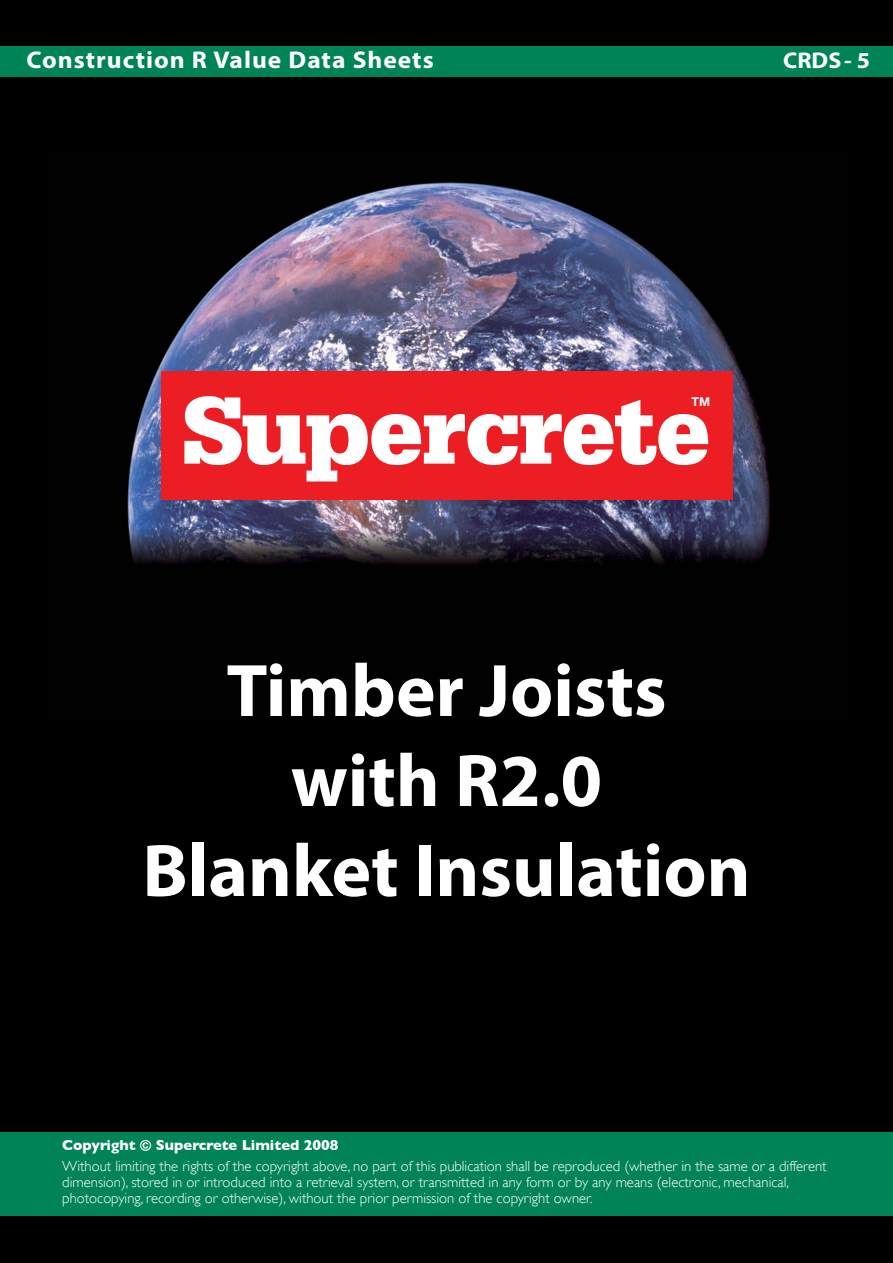
<style>
.page{position:relative;width:893px;height:1263px;background:#000}
.page>*{position:absolute;margin:0;border:0;box-sizing:border-box;transform-origin:0 0}
.t1{font:700 75px/90px "Myriad Pro";color:#fff;text-align:center}
.t2{font:700 24.15px "Myriad Pro";letter-spacing:.04em;color:#fff;scale:1.05 1}
.t3{font:700 22.8px "Myriad Pro";color:#fff;scale:1.05 1}
.t4{font:300 14.7px/16px "Gill Sans";color:#fff}
.t5{font:700 14.7px "Gill Sans";color:#fff}
.t6{font:700 12.15px "Helvetica Neue";color:#fff}
</style>
<div class="page">
<img style="left:127px;top:182px;width:644px;height:383px">
<div style="left:162px;top:371px;width:571px;height:128px;background:#ed1d24"></div>
<svg style="left:184px;top:396px;width:524px;height:85px"></svg>
<div style="left:0;top:46px;width:893px;height:30px;background:#008457"></div>
<div style="left:0;top:1132px;width:893px;height:83px;background:#008457"></div>
<h2 class="t2" style="left:26px;top:45px;width:389px">Construction R Value Data Sheets</h2>
<h3 class="t3" style="left:783px;top:46px;width:84px">CRDS - 5</h3>
<p class="t6" style="left:692px;top:392px;width:20px">TM</p>
<h1 class="t1" style="left:142px;top:643px;width:610px">Timber Joists<br>with R2.0<br>Blanket Insulation</h1>
<p class="t5" style="left:62px;top:1137px;width:278px">Copyright © Supercrete Limited 2008</p>
<p class="t4" style="left:62px;top:1157px;width:766px">Without limiting the rights of the copyright above, no part of this publication shall be reproduced (whether in the same or a different dimension), stored in or introduced into a retrieval system, or transmitted in any form or by any means (electronic, mechanical, photocopying, recording or otherwise), without the prior permission of the copyright owner.</p>
</div>
